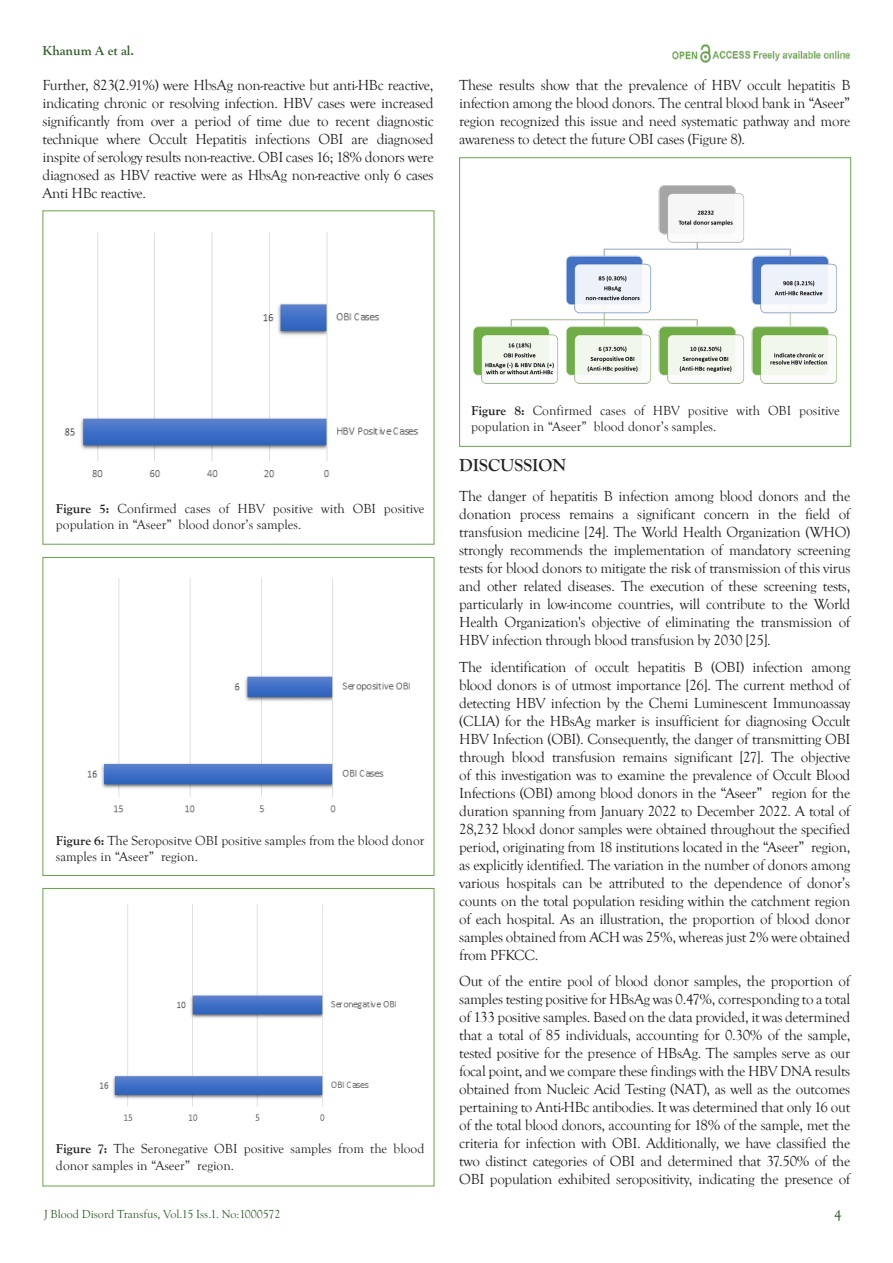
<style>
.page{position:relative;width:893px;height:1263px;background:#fff}
.page>*{position:absolute;margin:0;border:0;box-sizing:border-box;transform-origin:0 0}
.t1{font:700 18px "Goudy Old Style T";color:#231f20}
.Body_Text_First_Indent{font:15px/18px "Goudy Old Style T";letter-spacing:-.02em;color:#231f20;text-align:justify}
.t2{font:15px "Goudy Old Style T";color:#2f5b28}
.t3{font:13.5px/16.2px "Goudy Old Style T";color:#231f20}
.t4{font:700 13.5px "Goudy Old Style T";color:#2f5b28}
.t5{font:12px "Goudy Old Style T";color:#2f5b28}
.s1{font-weight:700}
</style>
<div class="page">
<img style="left:672px;top:44px;width:178px;height:19px">
<img style="left:64px;top:232px;width:355px;height:246px">
<div style="left:43px;top:557px;width:391px;height:319px;border:1px solid #67a747"></div>
<img style="left:87px;top:578px;width:322px;height:235px">
<img style="left:100px;top:904px;width:296px;height:217px">
<div style="left:459px;top:157px;width:392px;height:290px;border:1px solid #67a747"></div>
<img style="left:473px;top:185px;width:364px;height:199px">
<p class="t4" style="left:43px;top:43px;width:93px">Khanum A et al.</p>
<p class="Body_Text_First_Indent" style="left:43px;top:77px;width:393px">Further, 823(2.91%) were HbsAg non-reactive but anti-HBc reactive, indicating chronic or resolving infection. HBV cases were increased significantly from over a period of time due to recent diagnostic technique where Occult Hepatitis infections OBI are diagnosed inspite of serology results non-reactive. OBI cases 16; 18% donors were diagnosed as HBV reactive were as HbsAg non-reactive only 6 cases Anti HBc reactive.</p>
<p class="Body_Text_First_Indent" style="left:459px;top:77px;width:393px">These results show that the prevalence of HBV occult hepatitis B infection among the blood donors. The central blood bank in “Aseer” region recognized this issue and need systematic pathway and more awareness to detect the future OBI cases (Figure 8).</p>
<p class="t3" style="left:56px;top:501px;width:370px"><span class="s1">Figure 5:</span> Confirmed cases of HBV positive with OBI positive population in “Aseer” blood donor’s samples.</p>
<p class="t3" style="left:56px;top:832px;width:370px"><span class="s1">Figure 6:</span> The Seropositve OBI positive samples from the blood donor samples in “Aseer” region.</p>
<p class="t3" style="left:56px;top:1141px;width:370px"><span class="s1">Figure 7:</span> The Seronegative OBI positive samples from the blood donor samples in “Aseer” region.</p>
<p class="t5" style="left:44px;top:1207px;width:238px">J Blood Disord Transfus, Vol.15 Iss.1. No:1000572</p>
<p class="t3" style="left:471px;top:403px;width:370px"><span class="s1">Figure 8:</span> Confirmed cases of HBV positive with OBI positive population in “Aseer” blood donor’s samples.</p>
<p class="t1" style="left:459px;top:455px;width:108px">DISCUSSION</p>
<p class="Body_Text_First_Indent" style="left:459px;top:488px;width:393px">The danger of hepatitis B infection among blood donors and the donation process remains a significant concern in the field of transfusion medicine [24]. The World Health Organization (WHO) strongly recommends the implementation of mandatory screening tests for blood donors to mitigate the risk of transmission of this virus and other related diseases. The execution of these screening tests, particularly in low-income countries, will contribute to the World Health Organization's objective of eliminating the transmission of HBV infection through blood transfusion by 2030 [25].</p>
<p class="Body_Text_First_Indent" style="left:459px;top:658px;width:393px">The identification of occult hepatitis B (OBI) infection among blood donors is of utmost importance [26]. The current method of detecting HBV infection by the Chemi Luminescent Immunoassay (CLIA) for the HBsAg marker is insufficient for diagnosing Occult HBV Infection (OBI). Consequently, the danger of transmitting OBI through blood transfusion remains significant [27]. The objective of this investigation was to examine the prevalence of Occult Blood Infections (OBI) among blood donors in the “Aseer” region for the duration spanning from January 2022 to December 2022. A total of 28,232 blood donor samples were obtained throughout the specified period, originating from 18 institutions located in the “Aseer” region, as explicitly identified. The variation in the number of donors among various hospitals can be attributed to the dependence of donor’s counts on the total population residing within the catchment region of each hospital. As an illustration, the proportion of blood donor samples obtained from ACH was 25%, whereas just 2% were obtained from PFKCC.</p>
<p class="Body_Text_First_Indent" style="left:459px;top:973px;width:393px">Out of the entire pool of blood donor samples, the proportion of samples testing positive for HBsAg was 0.47%, corresponding to a total of 133 positive samples. Based on the data provided, it was determined that a total of 85 individuals, accounting for 0.30% of the sample, tested positive for the presence of HBsAg. The samples serve as our focal point, and we compare these findings with the HBV DNA results obtained from Nucleic Acid Testing (NAT), as well as the outcomes pertaining to Anti-HBc antibodies. It was determined that only 16 out of the total blood donors, accounting for 18% of the sample, met the criteria for infection with OBI. Additionally, we have classified the two distinct categories of OBI and determined that 37.50% of the OBI population exhibited seropositivity, indicating the presence of</p>
<p class="t2" style="left:834px;top:1207px;width:9px">4</p>
</div>
